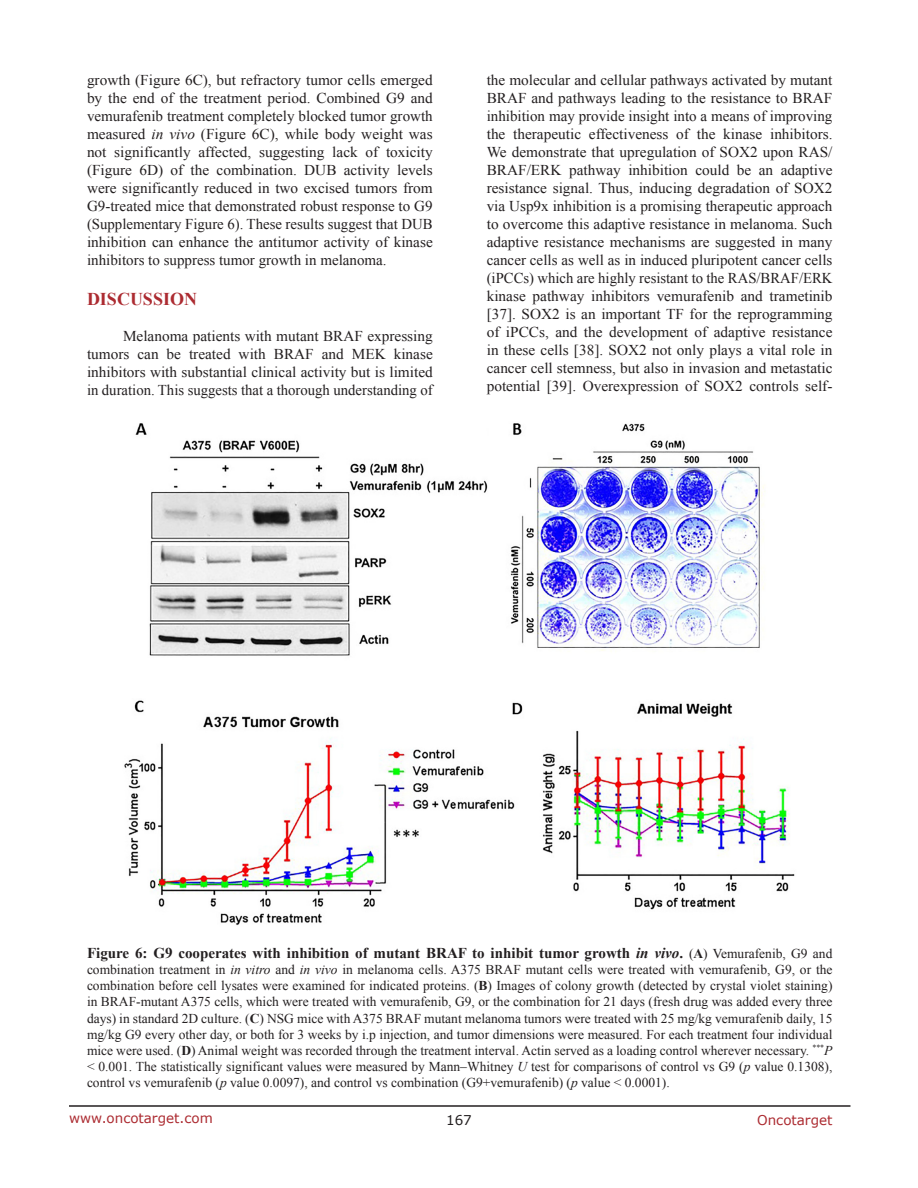
<style>
.page{position:relative;width:918px;height:1188px;background:#fff}
.page>*{position:absolute;margin:0;border:0;box-sizing:border-box;transform-origin:0 0}
.Heading{font:700 18px "Times New Roman";color:#ac2b31}
.BodyText{font:15px/18px "Times New Roman";color:#231f20;text-align:justify}
.FigureText{font:700 15px "Times New Roman";color:#231f20}
.FigureText-2{font:13.5px/16.2px "Times New Roman";color:#231f20;text-align:justify}
.t1{font:13.5px "Verdana";color:#ac2b31}
.t2{font:13.5px "Verdana";color:#231f20}
.s1{font-style:italic}
.s2{font-weight:400;font-size:13.5px}
.s3{font-size:13.5px}
.s4{font-weight:700}
</style>
<div class="page">
<hr style="left:69px;top:1105px;width:781px;height:2px;background:#231f20">
<img style="left:124px;top:423px;width:671px;height:503px">
<p class="BodyText" style="left:87px;top:71px;width:347px">growth (Figure 6C), but refractory tumor cells emerged by the end of the treatment period. Combined G9 and vemurafenib treatment completely blocked tumor growth measured <span class="s1">in vivo</span> (Figure 6C), while body weight was not significantly affected, suggesting lack of toxicity (Figure 6D) of the combination. DUB activity levels were significantly reduced in two excised tumors from G9-treated mice that demonstrated robust response to G9 (Supplementary Figure 6). These results suggest that DUB inhibition can enhance the antitumor activity of kinase inhibitors to suppress tumor growth in melanoma.</p>
<p class="Heading" style="left:87px;top:287px;width:112px">DISCUSSION</p>
<p class="BodyText" style="left:87px;top:327px;width:347px;text-indent:36px">Melanoma patients with mutant BRAF expressing tumors can be treated with BRAF and MEK kinase inhibitors with substantial clinical activity but is limited in duration. This suggests that a thorough understanding of</p>
<p class="BodyText" style="left:487px;top:71px;width:347px">the molecular and cellular pathways activated by mutant BRAF and pathways leading to the resistance to BRAF inhibition may provide insight into a means of improving the therapeutic effectiveness of the kinase inhibitors.<br>We demonstrate that upregulation of SOX2 upon RAS/ BRAF/ERK pathway inhibition could be an adaptive resistance signal. Thus, inducing degradation of SOX2 via Usp9x inhibition is a promising therapeutic approach to overcome this adaptive resistance in melanoma. Such adaptive resistance mechanisms are suggested in many cancer cells as well as in induced pluripotent cancer cells (iPCCs) which are highly resistant to the RAS/BRAF/ERK kinase pathway inhibitors vemurafenib and trametinib [37]. SOX2 is an important TF for the reprogramming of iPCCs, and the development of adaptive resistance in these cells [38]. SOX2 not only plays a vital role in cancer cell stemness, but also in invasion and metastatic potential [39]. Overexpression of SOX2 controls self-</p>
<p class="FigureText" style="left:87px;top:942px;width:747px">Figure 6: G9 cooperates with inhibition of mutant BRAF to inhibit tumor growth <span class="s1">in vivo</span>. <span class="s2">(</span><span class="s3">A</span><span class="s2">) Vemurafenib, G9 and</span></p>
<p class="FigureText-2" style="left:87px;top:961px;width:747px">combination treatment in <span class="s1">in vitro</span> and <span class="s1">in vivo</span> in melanoma cells. A375 BRAF mutant cells were treated with vemurafenib, G9, or the combination before cell lysates were examined for indicated proteins. (<span class="s4">B</span>) Images of colony growth (detected by crystal violet staining) in BRAF-mutant A375 cells, which were treated with vemurafenib, G9, or the combination for 21 days (fresh drug was added every three days) in standard 2D culture. (<span class="s4">C</span>) NSG mice with A375 BRAF mutant melanoma tumors were treated with 25 mg/kg vemurafenib daily, 15 mg/kg G9 every other day, or both for 3 weeks by i.p injection, and tumor dimensions were measured. For each treatment four individual mice were used. (<span class="s4">D</span>) Animal weight was recorded through the treatment interval. Actin served as a loading control wherever necessary. <sup>***</sup><span class="s1">P </span>&lt; 0.001. The statistically significant values were measured by Mann–Whitney <span class="s1">U</span> test for comparisons of control vs G9 (<span class="s1">p</span> value 0.1308), control vs vemurafenib (<span class="s1">p</span> value 0.0097), and control vs combination (G9+vemurafenib) (<span class="s1">p</span> value &lt; 0.0001).</p>
<p class="t1" style="left:69px;top:1109px;width:145px">www.oncotarget.com</p>
<p class="t2" style="left:446px;top:1111px;width:27px">167</p>
<p class="t1" style="left:757px;top:1111px;width:77px">Oncotarget</p>
</div>
